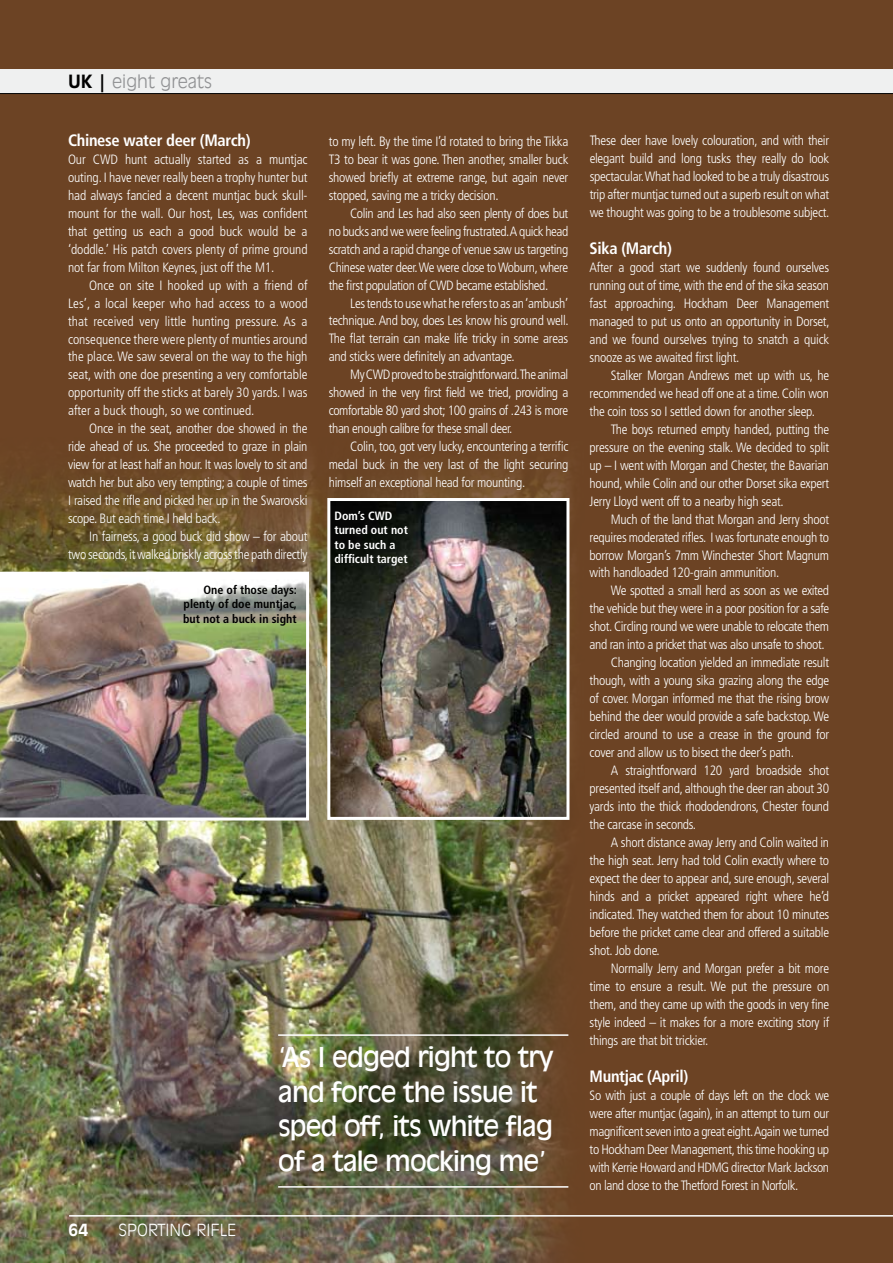
<style>
.page{position:relative;width:893px;height:1263px;background:#6c4324}
.page>*{position:absolute;margin:0;border:0;box-sizing:border-box;transform-origin:0 0}
.t1{font:27px/34.5px "Incised 901 BT";letter-spacing:-.03em;color:#fff}
.t2{font:300 18px "Incised 901 BT";color:#919294}
.t3{font:700 condensed 16.5px "Frutiger";letter-spacing:-.02em;color:#fff}
.t4{font:300 16.5px "Incised 901 BT";color:#fff}
.t5{font:700 16.5px "Incised 901 BT";color:#fff}
.t6{font:300 condensed 13.5px/18px "Frutiger";letter-spacing:-.02em;color:#fff;text-align:justify}
.t7{font:700 condensed 12px/14.4px "Frutiger";color:#000;text-align:justify}
.t8{font:700 condensed 12px/14.4px "Frutiger";color:#fff}
.s1{font-weight:700;color:#000}
</style>
<div class="page">
<img style="left:0;top:465px;width:590px;height:798px">
<hr style="left:69px;top:1215px;width:824px;height:1px;background:#fff">
<hr style="left:278px;top:1034px;width:290px;height:2px;background:#fff">
<hr style="left:278px;top:1186px;width:290px;height:1px;background:#fff">
<img style="left:331px;top:502px;width:234px;height:314px">
<div style="left:327px;top:498px;width:242px;height:322px;border:3px solid #fff"></div>
<img style="left:0;top:572px;width:309px;height:248px">
<div style="left:0;top:69px;width:893px;height:25px;background:#eff0f0"></div>
<hr style="left:0;top:93px;width:893px;height:1px;background:#000">
<h2 class="t2" style="left:68px;top:71px;width:146px"><span class="s1">UK |</span> eight greats</h2>
<p class="t3" style="left:68px;top:130px;width:184px">Chinese water deer (March)</p>
<p class="t6" style="left:68px;top:150px;width:241px">Our CWD hunt actually started as a muntjac outing. I have never really been a trophy hunter but had always fancied a decent muntjac buck skull&shy;mount for the wall. Our host, Les, was confident that getting us each a good buck would be a ‘doddle.’ His patch covers plenty of prime ground not far from Milton Keynes, just off the M1.</p>
<p class="t6" style="left:68px;top:276px;width:241px;text-indent:21px">Once on site I hooked up with a friend of Les’, a local keeper who had access to a wood that received very little hunting pressure. As a consequence there were plenty of munties around the place. We saw several on the way to the high seat, with one doe presenting a very comfortable opportunity off the sticks at barely 30 yards. I was after a buck though, so we continued.</p>
<p class="t6" style="left:68px;top:420px;width:241px;text-indent:21px">Once in the seat, another doe showed in the ride ahead of us. She proceeded to graze in plain view for at least half an hour. It was lovely to sit and watch her but also very tempting; a couple of times I raised the rifle and picked her up in the Swarovski scope. But each time I held back.</p>
<p class="t6" style="left:68px;top:528px;width:241px;text-align:right">In fairness, a good buck did show – for about two seconds, it walked briskly across the path directly</p>
<p class="t7" style="left:183px;top:583px;width:115px;text-indent:20px">One of those days: plenty of doe muntjac, but not a buck in sight</p>
<p class="t6" style="left:329px;top:132px;width:241px">to my left. By the time I’d rotated to bring the Tikka T3 to bear it was gone. Then another, smaller buck showed briefly at extreme range, but again never stopped, saving me a tricky decision.</p>
<p class="t6" style="left:329px;top:204px;width:241px;text-indent:21px">Colin and Les had also seen plenty of does but no bucks and we were feeling frustrated. A quick head scratch and a rapid change of venue saw us targeting Chinese water deer. We were close to Woburn, where the first population of CWD became established.</p>
<p class="t6" style="left:329px;top:294px;width:241px;text-indent:21px">Les tends to use what he refers to as an ‘ambush’ technique. And boy, does Les know his ground well.<br>The flat terrain can make life tricky in some areas and sticks were definitely an advantage.</p>
<p class="t6" style="left:329px;top:366px;width:241px;text-indent:21px">My CWD proved to be straightforward. The animal showed in the very first field we tried, providing a comfortable 80 yard shot; 100 grains of .243 is more than enough calibre for these small deer.</p>
<p class="t6" style="left:329px;top:438px;width:241px;text-indent:21px">Colin, too, got very lucky, encountering a terrific medal buck in the very last of the light securing himself an exceptional head for mounting.</p>
<p class="t8" style="left:334px;top:509px;width:75px">Dom’s CWD turned out not to be such a difficult target</p>
<p class="t5" style="left:68px;top:1219px;width:22px">64</p>
<p class="t4" style="left:119px;top:1220px;width:119px">SPORTING RIFLE</p>
<h1 class="t1" style="left:278px;top:1040px;width:277px">‘As I edged right to try and force the issue it sped off, its white flag of a tale mocking me’</h1>
<p class="t6" style="left:590px;top:132px;width:241px">These deer have lovely colouration, and with their elegant build and long tusks they really do look spectacular. What had looked to be a truly disastrous trip after muntjac turned out a superb result on what we thought was going to be a troublesome subject.</p>
<p class="t3" style="left:590px;top:238px;width:84px">Sika (March)</p>
<p class="t6" style="left:590px;top:258px;width:242px">After a good start we suddenly found ourselves running out of time, with the end of the sika season fast approaching. Hockham Deer Management managed to put us onto an opportunity in Dorset, and we found ourselves trying to snatch a quick snooze as we awaited first light.</p>
<p class="t6" style="left:590px;top:366px;width:241px;text-indent:21px">Stalker Morgan Andrews met up with us, he recommended we head off one at a time. Colin won the coin toss so I settled down for another sleep.</p>
<p class="t6" style="left:590px;top:420px;width:241px;text-indent:21px">The boys returned empty handed, putting the pressure on the evening stalk. We decided to split up – I went with Morgan and Chester, the Bavarian hound, while Colin and our other Dorset sika expert Jerry Lloyd went off to a nearby high seat.</p>
<p class="t6" style="left:590px;top:510px;width:241px;text-indent:21px">Much of the land that Morgan and Jerry shoot requires moderated rifles. I was fortunate enough to borrow Morgan’s 7mm Winchester Short Magnum with handloaded 120-grain ammunition.</p>
<p class="t6" style="left:611px;top:582px;width:220px">We spotted a small herd as soon as we exited</p>
<p class="t6" style="left:590px;top:600px;width:241px">the vehicle but they were in a poor position for a safe</p>
<p class="t6" style="left:590px;top:618px;width:241px">shot. Circling round we were unable to relocate them</p>
<p class="t6" style="left:590px;top:636px;width:236px">and ran into a pricket that was also unsafe to shoot.</p>
<p class="t6" style="left:611px;top:654px;width:220px">Changing location yielded an immediate result</p>
<p class="t6" style="left:590px;top:672px;width:241px">though, with a young sika grazing along the edge</p>
<p class="t6" style="left:590px;top:690px;width:241px">of cover. Morgan informed me that the rising brow</p>
<p class="t6" style="left:590px;top:708px;width:241px">behind the deer would provide a safe backstop. We</p>
<p class="t6" style="left:590px;top:726px;width:241px">circled around to use a crease in the ground for</p>
<p class="t6" style="left:590px;top:744px;width:206px">cover and allow us to bisect the deer’s path.</p>
<p class="t6" style="left:611px;top:762px;width:220px">A straightforward 120 yard broadside shot</p>
<p class="t6" style="left:590px;top:780px;width:241px">presented itself and, although the deer ran about 30</p>
<p class="t6" style="left:590px;top:798px;width:241px">yards into the thick rhododendrons, Chester found</p>
<p class="t6" style="left:590px;top:816px;width:108px">the carcase in seconds.</p>
<p class="t6" style="left:611px;top:834px;width:220px">A short distance away Jerry and Colin waited in</p>
<p class="t6" style="left:590px;top:852px;width:241px">the high seat. Jerry had told Colin exactly where to</p>
<p class="t6" style="left:590px;top:870px;width:241px">expect the deer to appear and, sure enough, several</p>
<p class="t6" style="left:590px;top:888px;width:241px">hinds and a pricket appeared right where he’d</p>
<p class="t6" style="left:590px;top:906px;width:241px">indicated. They watched them for about 10 minutes</p>
<p class="t6" style="left:590px;top:924px;width:241px">before the pricket came clear and offered a suitable</p>
<p class="t6" style="left:590px;top:942px;width:72px">shot. Job done.</p>
<p class="t6" style="left:611px;top:960px;width:220px">Normally Jerry and Morgan prefer a bit more</p>
<p class="t6" style="left:590px;top:978px;width:241px">time to ensure a result. We put the pressure on</p>
<p class="t6" style="left:590px;top:996px;width:241px">them, and they came up with the goods in very fine</p>
<p class="t6" style="left:590px;top:1014px;width:241px">style indeed – it makes for a more exciting story if</p>
<p class="t6" style="left:590px;top:1032px;width:120px">things are that bit trickier.</p>
<p class="t3" style="left:590px;top:1066px;width:100px">Muntjac (April)</p>
<p class="t6" style="left:590px;top:1086px;width:241px">So with just a couple of days left on the clock we were after muntjac (again), in an attempt to turn our magnificent seven into a great eight. Again we turned to Hockham Deer Management, this time hooking up with Kerrie Howard and HDMG director Mark Jackson on land close to the Thetford Forest in Norfolk.</p>
</div>
